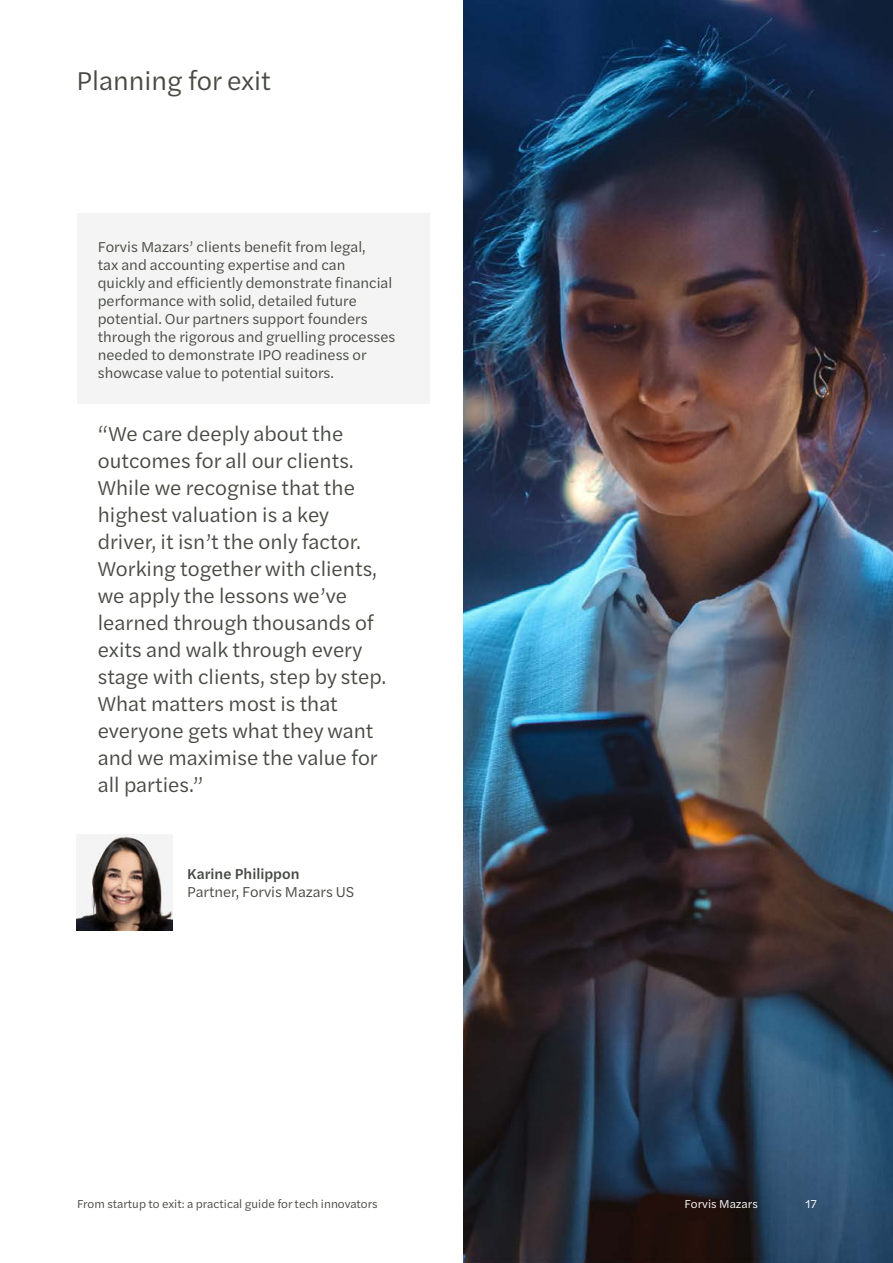
<style>
.page{position:relative;width:893px;height:1263px;background:#fff}
.page>*{position:absolute;margin:0;border:0;box-sizing:border-box;transform-origin:0 0}
.t1{font:27px "Halyard Text";color:#474a43}
.t2{font:21px/27px "Halyard Text";color:#474a43}
.t3{font:15px/18px "Halyard Text";color:#474a43}
.t4{font:500 15px "Halyard Text";color:#474a43}
.t5{font:12px "Halyard Text";color:#474a43}
.t6{font:12px "Halyard Text";color:#fff}
</style>
<div class="page">
<img style="left:463px;top:0;width:430px;height:1263px">
<div style="left:77px;top:213px;width:352px;height:191px;background:#f4f4f4"></div>
<img style="left:77px;top:835px;width:95px;height:95px">
<p class="t1" style="left:77px;top:61px;width:196px">Planning for exit</p>
<p class="t3" style="left:98px;top:237px;width:299px">Forvis Mazars’ clients benefit from legal,<br>tax and accounting expertise and can quickly and efficiently demonstrate financial performance with solid, detailed future potential. Our partners support founders through the rigorous and gruelling processes needed to demonstrate IPO readiness or showcase value to potential suitors.</p>
<p class="t2" style="left:98px;top:419px;width:290px">“We care deeply about the outcomes for all our clients.<br>While we recognise that the highest valuation is a key driver, it isn’t the only factor.<br>Working together with clients, we apply the lessons we’ve learned through thousands of exits and walk through every stage with clients, step by step.<br>What matters most is that everyone gets what they want and we maximise the value for all parties.”</p>
<p class="t4" style="left:187px;top:863px;width:114px">Karine Philippon</p>
<p class="t3" style="left:187px;top:882px;width:169px">Partner, Forvis Mazars US</p>
<p class="t5" style="left:77px;top:1195px;width:302px">From startup to exit: a practical guide for tech innovators</p>
<p class="t6" style="left:685px;top:1195px;width:75px">Forvis Mazars</p>
<p class="t6" style="left:805px;top:1195px;width:13px">17</p>
</div>
